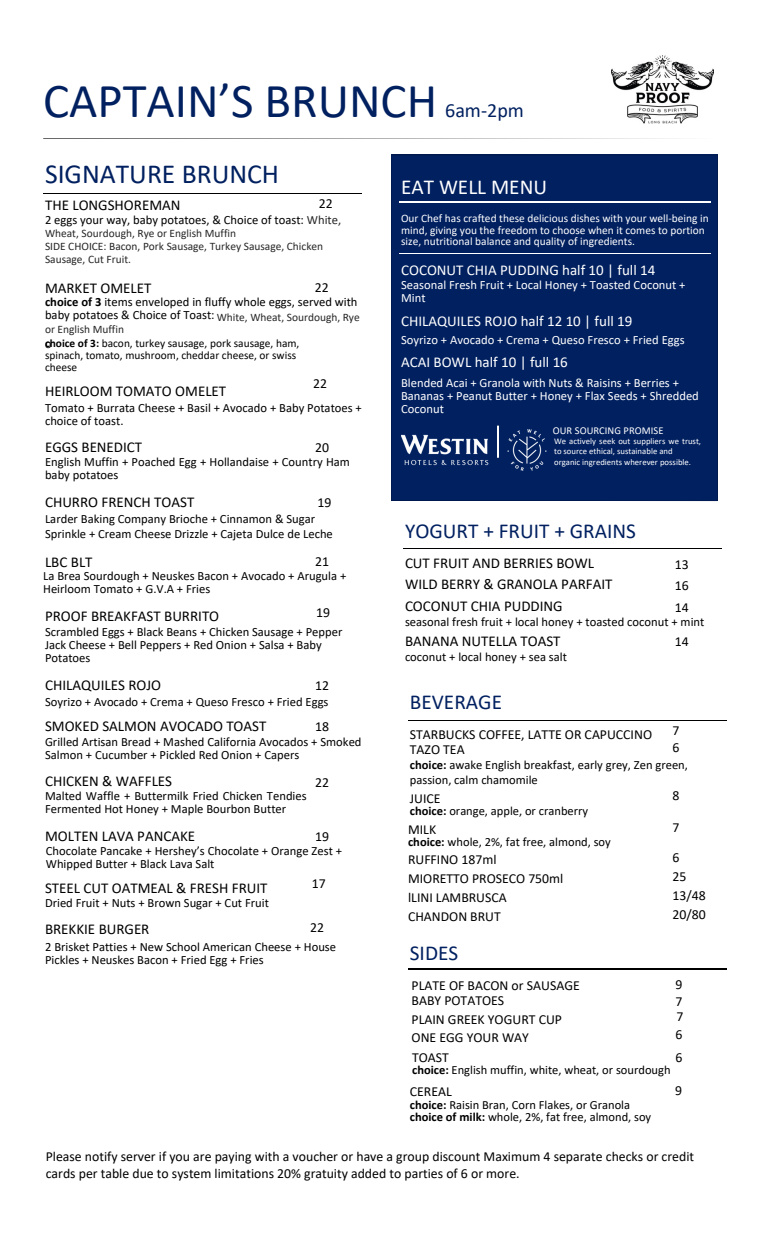
<style>
.page{position:relative;width:765px;height:1260px;background:#fff}
.page>*{position:absolute;margin:0;border:0;box-sizing:border-box;transform-origin:0 0}
.t1{font:48.88px "Calibri";color:#002060}
.t2{font:27.62px "Calibri";color:#002060}
.t3{font:21.25px "Calibri";color:#002060}
.t4{font:21.25px "Calibri";color:#fff}
.t5{font:20.12px "Calibri";color:#002060}
.t6{font:15px/21.5px "Calibri";color:#000}
.t7{font:15px "Calibri";color:#fff}
.t8{font:13.75px/21.5px "Calibri";color:#000}
.t9{font:12.62px/13.1px "Calibri";color:#000}
.t10{font:12.62px "Calibri";color:#fff}
.t11{font:12.5px/15.2px "Calibri";color:#000}
.t12{font:11.38px "Calibri";color:#fff}
.t13{font:11.38px/13.1px "Calibri";color:#262626}
.t14{font:11.38px "Calibri";color:#000}
.t15{font:11.38px "Arimo";color:#000}
.t16{font:10.5px "Calibri";letter-spacing:.005em;color:#fff}
.t17{font:8.75px/10.2px "Calibri";color:#fff}
.s1{color:#262626}
.s2{font-weight:700}
</style>
<div class="page">
<svg style="left:43px;top:138px;width:631px;height:1px"></svg>
<img style="left:611px;top:55px;width:102px;height:69px">
<hr style="left:43px;top:193px;width:319px;height:1px;background:#000">
<div style="left:392px;top:155px;width:326px;height:346px;background:#002060"></div>
<hr style="left:399px;top:202px;width:311px;height:1px;background:#fff">
<hr style="left:399px;top:253px;width:311px;height:1px;background:#fff">
<hr style="left:403px;top:548px;width:319px;height:1px;background:#000">
<hr style="left:408px;top:720px;width:319px;height:1px;background:#000">
<hr style="left:408px;top:968px;width:319px;height:2px;background:#000">
<img style="left:401px;top:429px;width:90px;height:43px">
<img style="left:498px;top:425px;width:1px;height:32px">
<img style="left:502px;top:429px;width:47px;height:42px">
<div style="left:549px;top:413px;width:163px;height:61px;background:#002060"></div>
<h3 class="t1" style="left:43px;top:80px;width:395px">CAPTAIN’S BRUNCH</h3>
<p class="t5" style="left:445px;top:102px;width:80px">6am-2pm</p>
<p class="t2" style="left:45px;top:162px;width:236px">SIGNATURE BRUNCH</p>
<p class="t6" style="left:45px;top:195px;width:137px">THE LONGSHOREMAN</p>
<p class="t8" style="left:319px;top:194px;width:15px">22</p>
<h3 class="t9" style="left:45px;top:214px;width:298px">2 eggs your way, baby potatoes, &amp; Choice of toast: <span class="s1">White,</span></h3>
<h5 class="t13" style="left:45px;top:228px;width:193px">Wheat, Sourdough, Rye or English Muffin</h5>
<p class="t13" style="left:45px;top:241px;width:280px">SIDE CHOICE: Bacon, Pork Sausage, Turkey Sausage, Chicken<br>Sausage, Cut Fruit.</p>
<p class="t6" style="left:45px;top:278px;width:108px">MARKET OMELET</p>
<p class="t9" style="left:45px;top:296px;width:314px"><span class="s2">choice of 3</span> items enveloped in fluffy whole eggs, served with baby potatoes &amp; Choice of Toast:</p>
<h3 class="t15" style="left:45px;top:338px;width:8px">o</h3>
<p class="t8" style="left:315px;top:278px;width:15px">22</p>
<p class="t13" style="left:217px;top:311px;width:145px">White, Wheat, Sourdough, Rye</p>
<p class="t13" style="left:45px;top:324px;width:81px">or English Muffin</p>
<p class="t14" style="left:45px;top:339px;width:256px"><span class="s2">choice of 3:</span> bacon, turkey sausage, pork sausage, ham,</p>
<p class="t14" style="left:45px;top:351px;width:253px">spinach, tomato, mushroom, cheddar cheese, or swiss</p>
<p class="t14" style="left:45px;top:363px;width:34px">cheese</p>
<p class="t6" style="left:45px;top:381px;width:183px">HEIRLOOM TOMATO OMELET</p>
<p class="t8" style="left:313px;top:374px;width:15px">22</p>
<p class="t9" style="left:45px;top:402px;width:318px">Tomato + Burrata Cheese + Basil + Avocado + Baby Potatoes + choice of toast.</p>
<p class="t6" style="left:45px;top:437px;width:99px">EGGS BENEDICT</p>
<p class="t8" style="left:315px;top:438px;width:15px">20</p>
<h5 class="t9" style="left:45px;top:457px;width:306px">English Muffin + Poached Egg + Hollandaise + Country Ham baby potatoes</h5>
<p class="t6" style="left:45px;top:492px;width:151px">CHURRO FRENCH TOAST</p>
<p class="t8" style="left:318px;top:493px;width:15px">19</p>
<h5 class="t9" style="left:45px;top:513px;width:289px;line-height:15px">Larder Baking Company Brioche + Cinnamon &amp; Sugar<br>Sprinkle + Cream Cheese Drizzle + Cajeta Dulce de Leche</h5>
<p class="t6" style="left:45px;top:552px;width:49px">LBC BLT</p>
<p class="t8" style="left:315px;top:552px;width:15px">21</p>
<p class="t9" style="left:43px;top:571px;width:305px">La Brea Sourdough + Neuskes Bacon + Avocado + Arugula +<br>Heirloom Tomato + G.V.A + Fries</p>
<p class="t6" style="left:45px;top:607px;width:176px">PROOF BREAKFAST BURRITO</p>
<p class="t8" style="left:316px;top:602px;width:15px">19</p>
<h5 class="t9" style="left:45px;top:626px;width:299px">Scrambled Eggs + Black Beans + Chicken Sausage + Pepper<br>Jack Cheese + Bell Peppers + Red Onion + Salsa + Baby<br>Potatoes</h5>
<p class="t6" style="left:45px;top:675px;width:118px">CHILAQUILES ROJO</p>
<h2 class="t8" style="left:315px;top:675px;width:15px">12</h2>
<h5 class="t8" style="left:315px;top:717px;width:15px">18</h5>
<p class="t9" style="left:45px;top:696px;width:285px">Soyrizo + Avocado + Crema + Queso Fresco + Fried Eggs</p>
<p class="t6" style="left:45px;top:716px;width:223px">SMOKED SALMON AVOCADO TOAST</p>
<h5 class="t9" style="left:45px;top:736px;width:318px">Grilled Artisan Bread + Mashed California Avocados + Smoked<br>Salmon + Cucumber + Pickled Red Onion + Capers</h5>
<p class="t6" style="left:45px;top:772px;width:129px">CHICKEN &amp; WAFFLES</p>
<p class="t9" style="left:45px;top:791px;width:263px">Malted Waffle + Buttermilk Fried Chicken Tendies<br>Fermented Hot Honey + Maple Bourbon Butter</p>
<p class="t6" style="left:45px;top:826px;width:152px">MOLTEN LAVA PANCAKE</p>
<p class="t8" style="left:315px;top:773px;width:15px">22</p>
<p class="t8" style="left:315px;top:827px;width:15px">19</p>
<p class="t9" style="left:46px;top:845px;width:298px">Chocolate Pancake + Hershey’s Chocolate + Orange Zest +<br>Whipped Butter + Black Lava Salt</p>
<p class="t6" style="left:45px;top:878px;width:224px">STEEL CUT OATMEAL &amp; FRESH FRUIT</p>
<p class="t9" style="left:45px;top:897px;width:225px">Dried Fruit + Nuts + Brown Sugar + Cut Fruit</p>
<p class="t6" style="left:45px;top:919px;width:106px">BREKKIE BURGER</p>
<p class="t8" style="left:312px;top:874px;width:15px">17</p>
<p class="t8" style="left:310px;top:918px;width:15px">22</p>
<p class="t9" style="left:45px;top:941px;width:293px">2 Brisket Patties + New School American Cheese + House<br>Pickles + Neuskes Bacon + Fried Egg + Fries</p>
<p class="t4" style="left:401px;top:178px;width:148px">EAT WELL MENU</p>
<h5 class="t12" style="left:401px;top:213px;width:309px">Our Chef has crafted these delicious dishes with your well-being in</h5>
<p class="t12" style="left:401px;top:225px;width:305px">mind, giving you the freedom to choose when it comes to portion</p>
<p class="t12" style="left:401px;top:237px;width:236px">size, nutritional balance and quality of ingredients.</p>
<h6 class="t7" style="left:401px;top:264px;width:256px">COCONUT CHIA PUDDING half 10 | full 14</h6>
<h5 class="t10" style="left:401px;top:279px;width:286px">Seasonal Fresh Fruit + Local Honey + Toasted Coconut +</h5>
<p class="t10" style="left:401px;top:292px;width:26px">Mint</p>
<p class="t7" style="left:401px;top:315px;width:233px">CHILAQUILES ROJO half 12 10 | full 19</p>
<p class="t10" style="left:401px;top:334px;width:285px">Soyrizo + Avocado + Crema + Queso Fresco + Fried Eggs</p>
<p class="t7" style="left:401px;top:356px;width:168px">ACAI BOWL half 10 | full 16</p>
<h5 class="t10" style="left:401px;top:378px;width:279px">Blended Acai + Granola with Nuts &amp; Raisins + Berries +</h5>
<p class="t10" style="left:401px;top:391px;width:299px">Bananas + Peanut Butter + Honey + Flax Seeds + Shredded</p>
<p class="t10" style="left:401px;top:404px;width:44px">Coconut</p>
<p class="t16" style="left:553px;top:426px;width:112px">OUR SOURCING PROMISE</p>
<h5 class="t17" style="left:554px;top:437px;width:149px">We actively seek out suppliers we trust, to source ethical, sustainable and</h5>
<p class="t17" style="left:554px;top:457px;width:139px">organic ingredients wherever possible.</p>
<p class="t3" style="left:405px;top:522px;width:232px">YOGURT + FRUIT + GRAINS</p>
<p class="t6" style="left:405px;top:553px;width:209px">CUT FRUIT AND BERRIES BOWL<br>WILD BERRY &amp; GRANOLA PARFAIT<br>COCONUT CHIA PUDDING</p>
<p class="t6" style="left:405px;top:632px;width:157px">BANANA NUTELLA TOAST</p>
<p class="t8" style="left:675px;top:554px;width:15px;text-align:justify">13<br>16<br>14</p>
<p class="t8" style="left:675px;top:631px;width:15px">14</p>
<p class="t9" style="left:405px;top:616px;width:301px">seasonal fresh fruit + local honey + toasted coconut + mint</p>
<p class="t9" style="left:405px;top:652px;width:163px">coconut + local honey + sea salt</p>
<p class="t3" style="left:410px;top:694px;width:94px">BEVERAGE</p>
<p class="t8" style="left:672px;top:721px;width:8px">7</p>
<h6 class="t8" style="left:672px;top:737px;width:8px">6</h6>
<p class="t8" style="left:672px;top:786px;width:8px">8</p>
<h6 class="t8" style="left:672px;top:817px;width:8px">7</h6>
<p class="t8" style="left:410px;top:724px;width:244px">STARBUCKS COFFEE, LATTE OR CAPUCCINO</p>
<p class="t8" style="left:410px;top:740px;width:56px">TAZO TEA</p>
<p class="t11" style="left:410px;top:758px;width:280px"><span class="s2">choice:</span> awake English breakfast, early grey, Zen green, passion, calm chamomile</p>
<p class="t8" style="left:410px;top:788px;width:32px">JUICE</p>
<p class="t11" style="left:410px;top:804px;width:180px"><span class="s2">choice:</span> orange, apple, or cranberry</p>
<p class="t8" style="left:408px;top:819px;width:30px">MILK</p>
<p class="t11" style="left:408px;top:835px;width:204px"><span class="s2">choice:</span> whole, 2%, fat free, almond, soy</p>
<p class="t8" style="left:408px;top:850px;width:90px">RUFFINO 187ml</p>
<p class="t8" style="left:672px;top:848px;width:8px">6</p>
<p class="t8" style="left:408px;top:869px;width:157px">MIORETTO PROSECO 750ml</p>
<p class="t8" style="left:672px;top:867px;width:15px">25</p>
<p class="t8" style="left:408px;top:888px;width:100px">lLINI LAMBRUSCA</p>
<p class="t8" style="left:672px;top:886px;width:35px">13/48</p>
<p class="t8" style="left:408px;top:907px;width:94px">CHANDON BRUT</p>
<p class="t8" style="left:672px;top:905px;width:35px">20/80</p>
<p class="t3" style="left:410px;top:944px;width:50px">SIDES</p>
<p class="t8" style="left:675px;top:975px;width:8px">9</p>
<p class="t8" style="left:675px;top:992px;width:8px">7</p>
<h3 class="t8" style="left:676px;top:1007px;width:8px">7</h3>
<h6 class="t8" style="left:675px;top:1025px;width:8px">6</h6>
<p class="t8" style="left:675px;top:1048px;width:8px">6</p>
<p class="t8" style="left:675px;top:1081px;width:8px">9</p>
<p class="t8" style="left:412px;top:978px;width:170px;line-height:16px">PLATE OF BACON or SAUSAGE<br>BABY POTATOES</p>
<p class="t8" style="left:412px;top:1012px;width:152px;line-height:17.8px">PLAIN GREEK YOGURT CUP<br>ONE EGG YOUR WAY</p>
<h6 class="t8" style="left:412px;top:1048px;width:38px">TOAST</h6>
<p class="t11" style="left:412px;top:1063px;width:260px"><span class="s2">choice:</span> English muffin, white, wheat, or sourdough</p>
<h6 class="t8" style="left:410px;top:1082px;width:43px">CEREAL</h6>
<h5 class="t11" style="left:410px;top:1098px;width:222px"><span class="s2">choice:</span> Raisin Bran, Corn Flakes, or Granola</h5>
<h6 class="t11" style="left:410px;top:1110px;width:243px"><span class="s2">choice of milk:</span> whole, 2%, fat free, almond, soy</h6>
<p class="t8" style="left:46px;top:1149px;width:650px;line-height:16.9px">Please notify server if you are paying with a voucher or have a group discount Maximum 4 separate checks or credit cards per table due to system limitations 20% gratuity added to parties of 6 or more.</p>
</div>
